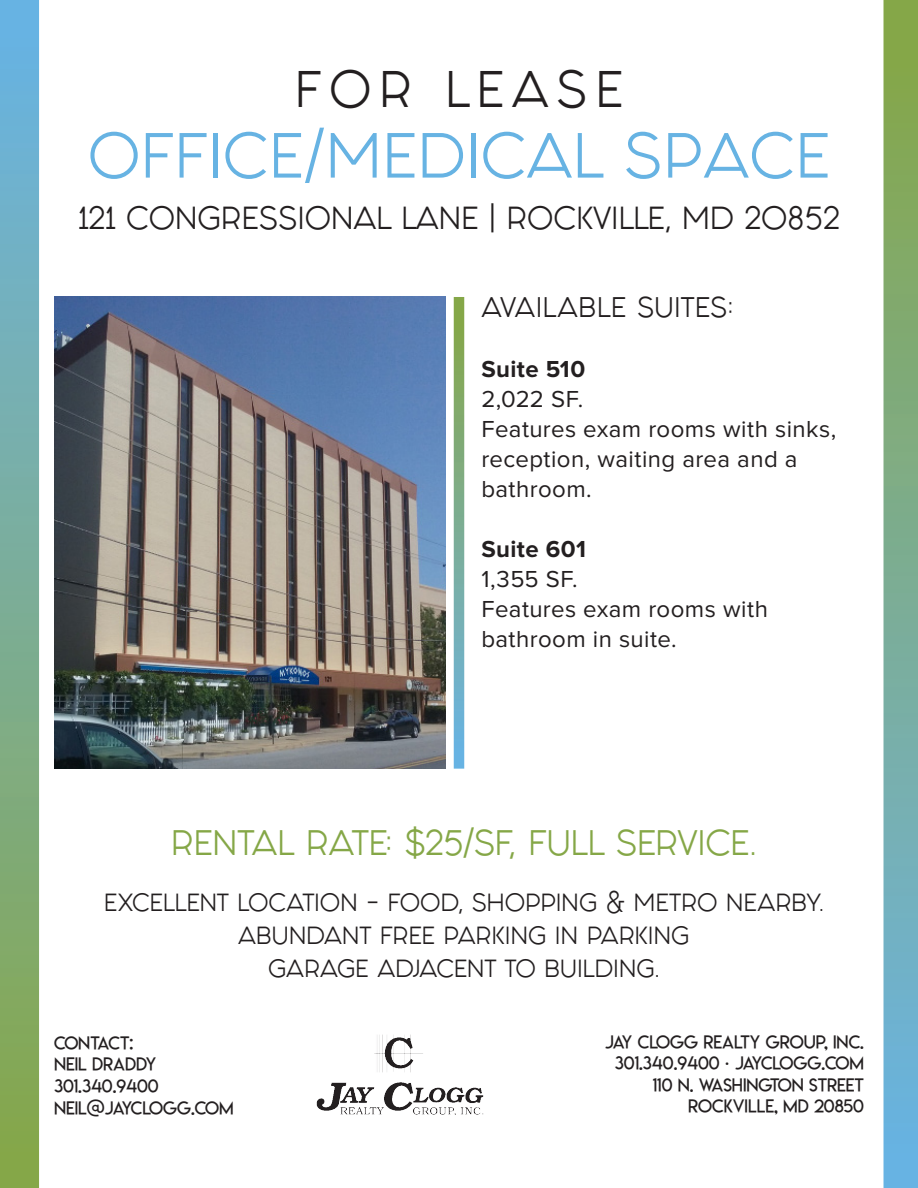
<style>
.page{position:relative;width:918px;height:1188px;background:#fff}
.page>*{position:absolute;margin:0;border:0;box-sizing:border-box;transform-origin:0 0}
.t1{font:54px "Fashion Fetish";color:#67b3e3}
.t2{font:43.5px "Fashion Fetish";letter-spacing:.17em;color:#231f20}
.t3{font:30px "Fashion Fetish";letter-spacing:-.02em;color:#85a747}
.t4{font:27px "Fashion Fetish";letter-spacing:-.01em;color:#231f20}
.t5{font:24px/30px "Proxima Nova";letter-spacing:.015em;color:#231f20}
.t6{font:24px "Fashion Fetish";letter-spacing:.015em;color:#231f20}
.t7{font:700 24px "Proxima Nova";letter-spacing:.015em;color:#231f20}
.t8{font:21px "Fashion Fetish";letter-spacing:-.01em;color:#231f20}
.t9{font:18px "Lemon Milklight";color:#231f20}
.t10{font:18px "Lemon Milklight";letter-spacing:-.025em;color:#231f20}
.s1{font-family:"Bebas Neue"}
</style>
<div class="page">
<img style="left:54px;top:297px;width:391px;height:472px">
<img style="left:316px;top:1034px;width:168px;height:80px">
<div style="left:0;top:0;width:39px;height:1188px;background:linear-gradient(to bottom,#6bb4e7,#88a747)"></div>
<div style="left:884px;top:0;width:34px;height:1188px;background:linear-gradient(to bottom,#89a643,#6bb4e7)"></div>
<svg style="left:454px;top:297px;width:10px;height:472px;background:#79ad94"></svg>
<p class="t2" style="left:295px;top:55px;width:330px">FOR LEASE</p>
<p class="t1" style="left:88px;top:113px;width:744px">OFFICE/MEDICAL SPACE</p>
<p class="t4" style="left:78px;top:197px;width:763px">121 CONGRESSIONAL LANE | ROCKVILLE, MD 2O852</p>
<p class="t6" style="left:481px;top:289px;width:253px">AVAILABLE SUITES:</p>
<p class="t7" style="left:481px;top:356px;width:105px">Suite 510</p>
<p class="t5" style="left:481px;top:385px;width:103px">2,022 SF.</p>
<p class="t5" style="left:481px;top:415px;width:356px">Features exam rooms with sinks, reception, waiting area and a bathroom.</p>
<p class="t7" style="left:481px;top:536px;width:106px">Suite 601</p>
<p class="t5" style="left:481px;top:565px;width:98px">1,355 SF.</p>
<p class="t5" style="left:481px;top:595px;width:288px">Features exam rooms with bathroom in suite.</p>
<p class="t3" style="left:171px;top:819px;width:587px">RENTAL RATE: $25/SF, FULL SERVICE.</p>
<p class="t8" style="left:104px;top:886px;width:721px">EXCELLENT LOCATION – FOOD, SHOPPING &amp; METRO NEARBY.</p>
<p class="t8" style="left:238px;top:919px;width:453px">ABUNDANT FREE PARKING IN PARKING</p>
<p class="t8" style="left:268px;top:952px;width:393px">GARAGE ADJACENT TO BUILDING.</p>
<p class="t10" style="left:54px;top:1032px;width:81px">CONTACT:</p>
<p class="t9" style="left:54px;top:1053px;width:104px">NEIL DRADDY</p>
<p class="t9" style="left:54px;top:1075px;width:106px">301.340.9400</p>
<p class="t9" style="left:54px;top:1096px;width:181px">NEIL@JAYCLOGG.COM</p>
<p class="t9" style="left:605px;top:1031px;width:260px">JAY CLOGG REALTY GROUP, INC.</p>
<p class="t9" style="left:615px;top:1052px;width:251px">301.340.9400 <span class="s1">•</span> JAYCLOGG.COM</p>
<p class="t9" style="left:653px;top:1074px;width:213px">110 N. WASHINGTON STREET</p>
<p class="t9" style="left:688px;top:1095px;width:177px">ROCKVILLE, MD 20850</p>
</div>
